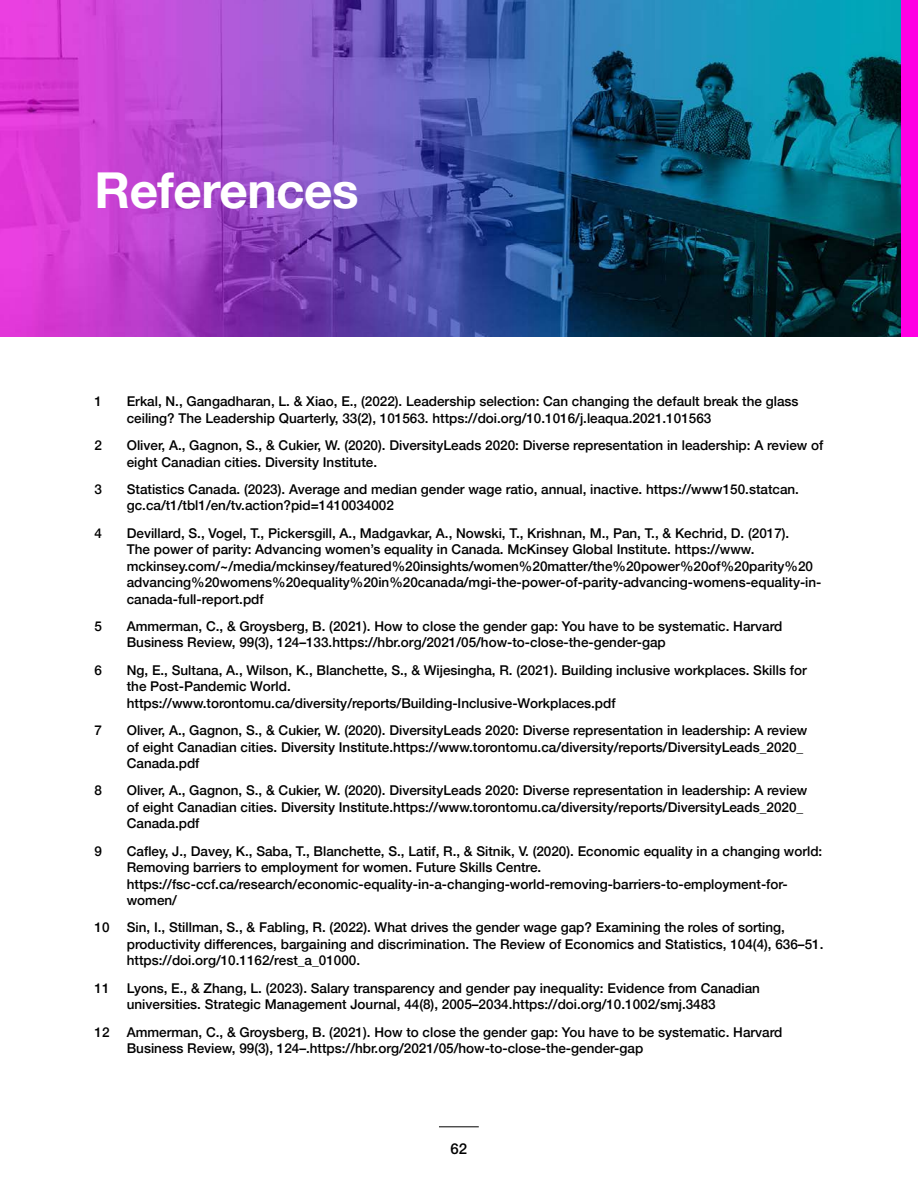
<style>
.page{position:relative;width:918px;height:1188px;background:#fff}
.page>*{position:absolute;margin:0;border:0;box-sizing:border-box;transform-origin:0 0}
.H1-Cover_title{font:700 49.5px "Helvetica Neue";letter-spacing:-.01em;color:#fff}
.t1{font:500 15px "Helvetica Neue LT Pro";color:#000}
.REFERENCES{font:500 13.5px/16.5px "Helvetica Neue";color:#000}
</style>
<div class="page">
<hr style="left:439px;top:1127px;width:40px;height:1px;background:#000">
<img style="left:0;top:0;width:902px;height:337px">
<div style="left:902px;top:0;width:16px;height:337px;background:#ff00e3"></div>
<h1 class="H1-Cover_title" style="left:94px;top:152px;width:266px">References</h1>
<p class="REFERENCES" style="left:94px;top:392px;width:9px">1</p>
<p class="REFERENCES" style="left:127px;top:392px;width:673px">Erkal, N., Gangadharan, L. &amp; Xiao, E., (2022). Leadership selection: Can changing the default break the glass ceiling? The Leadership Quarterly, 33(2), 101563. https://doi.org/10.1016/j.leaqua.2021.101563</p>
<p class="REFERENCES" style="left:94px;top:436px;width:9px">2</p>
<p class="REFERENCES" style="left:127px;top:436px;width:698px">Oliver, A., Gagnon, S., &amp; Cukier, W. (2020). DiversityLeads 2020: Diverse representation in leadership: A review of eight Canadian cities. Diversity Institute.</p>
<p class="REFERENCES" style="left:94px;top:480px;width:9px">3</p>
<p class="REFERENCES" style="left:127px;top:480px;width:674px">Statistics Canada. (2023). Average and median gender wage ratio, annual, inactive. https://www150.statcan. gc.ca/t1/tbl1/en/tv.action?pid=1410034002</p>
<p class="REFERENCES" style="left:94px;top:524px;width:9px">4</p>
<p class="REFERENCES" style="left:127px;top:524px;width:696px">Devillard, S., Vogel, T., Pickersgill, A., Madgavkar, A., Nowski, T., Krishnan, M., Pan, T., &amp; Kechrid, D. (2017).<br>The power of parity: Advancing women’s equality in Canada. McKinsey Global Institute. https://www. mckinsey.com/~/media/mckinsey/featured%20insights/women%20matter/the%20power%20of%20parity%20 advancing%20womens%20equality%20in%20canada/mgi-the-power-of-parity-advancing-womens-equality-in&shy;canada-full-report.pdf</p>
<p class="REFERENCES" style="left:94px;top:617px;width:9px">5</p>
<p class="REFERENCES" style="left:127px;top:617px;width:657px">Ammerman, C., &amp; Groysberg, B. (2021). How to close the gender gap: You have to be systematic. Harvard<br>Business Review, 99(3), 124–133.https://hbr.org/2021/05/how-to-close-the-gender-gap</p>
<p class="REFERENCES" style="left:94px;top:661px;width:9px">6</p>
<p class="REFERENCES" style="left:127px;top:661px;width:682px">Ng, E., Sultana, A., Wilson, K., Blanchette, S., &amp; Wijesingha, R. (2021). Building inclusive workplaces. Skills for the Post-Pandemic World.<br>https://www.torontomu.ca/diversity/reports/Building-Inclusive-Workplaces.pdf</p>
<p class="REFERENCES" style="left:94px;top:721px;width:9px">7</p>
<p class="REFERENCES" style="left:127px;top:721px;width:682px">Oliver, A., Gagnon, S., &amp; Cukier, W. (2020). DiversityLeads 2020: Diverse representation in leadership: A review of eight Canadian cities. Diversity Institute.https://www.torontomu.ca/diversity/reports/DiversityLeads_2020_<br>Canada.pdf</p>
<p class="REFERENCES" style="left:94px;top:781px;width:9px">8</p>
<p class="REFERENCES" style="left:127px;top:781px;width:682px">Oliver, A., Gagnon, S., &amp; Cukier, W. (2020). DiversityLeads 2020: Diverse representation in leadership: A review of eight Canadian cities. Diversity Institute.https://www.torontomu.ca/diversity/reports/DiversityLeads_2020_<br>Canada.pdf</p>
<p class="REFERENCES" style="left:94px;top:842px;width:9px">9</p>
<p class="REFERENCES" style="left:127px;top:842px;width:697px">Cafley, J., Davey, K., Saba, T., Blanchette, S., Latif, R., &amp; Sitnik, V. (2020). Economic equality in a changing world:<br>Removing barriers to employment for women. Future Skills Centre. https://fsc-ccf.ca/research/economic-equality-in-a-changing-world-removing-barriers-to-employment-for&shy;women/</p>
<p class="REFERENCES" style="left:95px;top:918px;width:17px">10</p>
<p class="REFERENCES" style="left:127px;top:918px;width:698px">Sin, I., Stillman, S., &amp; Fabling, R. (2022). What drives the gender wage gap? Examining the roles of sorting, productivity differences, bargaining and discrimination. The Review of Economics and Statistics, 104(4), 636–51. https://doi.org/10.1162/rest_a_01000.</p>
<p class="REFERENCES" style="left:94px;top:979px;width:17px">11</p>
<p class="REFERENCES" style="left:127px;top:979px;width:635px">Lyons, E., &amp; Zhang, L. (2023). Salary transparency and gender pay inequality: Evidence from Canadian universities. Strategic Management Journal, 44(8), 2005–2034.https://doi.org/10.1002/smj.3483</p>
<p class="REFERENCES" style="left:95px;top:1022px;width:17px">12</p>
<p class="REFERENCES" style="left:127px;top:1022px;width:657px">Ammerman, C., &amp; Groysberg, B. (2021). How to close the gender gap: You have to be systematic. Harvard<br>Business Review, 99(3), 124–.https://hbr.org/2021/05/how-to-close-the-gender-gap</p>
<p class="t1" style="left:451px;top:1140px;width:18px">62</p>
</div>
